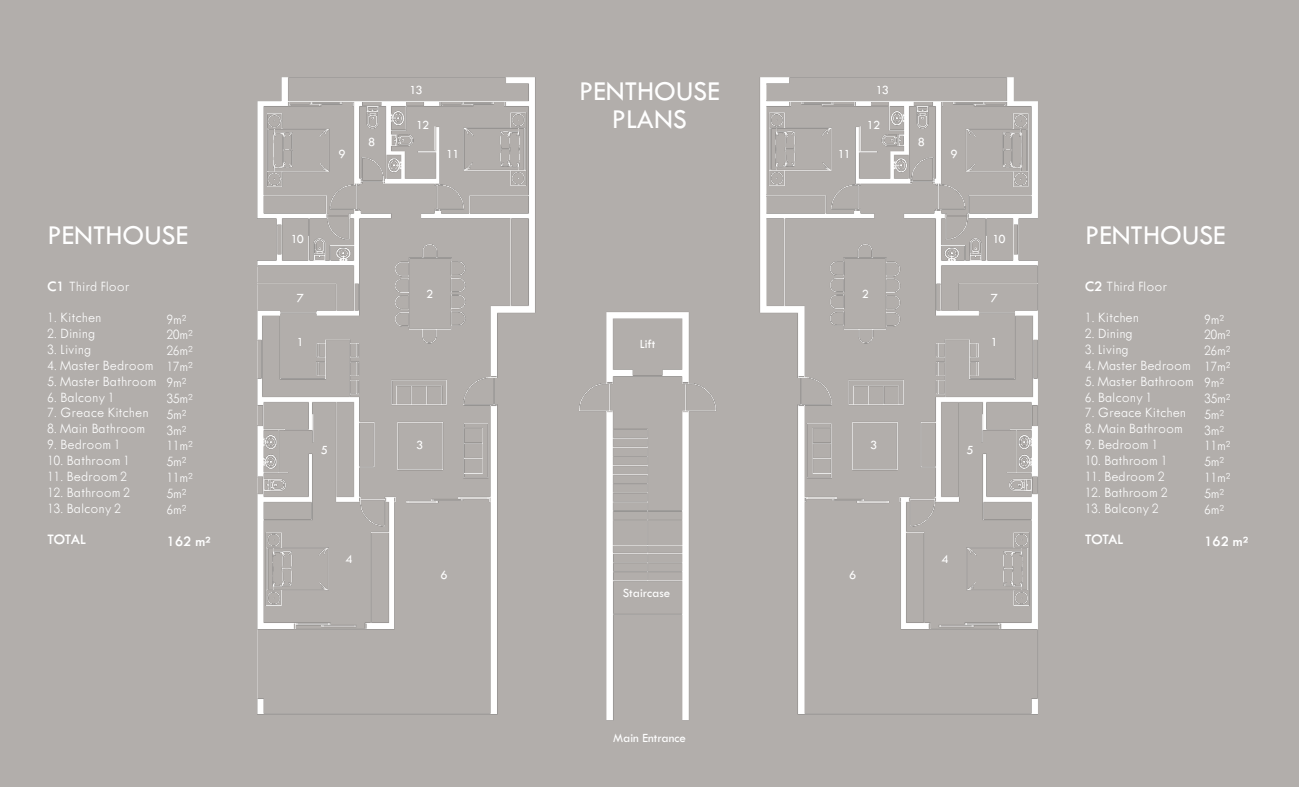
<style>
.page{position:relative;width:1299px;height:787px;background:#b2aeab}
.page>*{position:absolute;margin:0;border:0;box-sizing:border-box;transform-origin:0 0}
.t1{font:28.3px/28.3px "Tw Cen MT Std";color:#fff;text-align:center}
.t2{font:300 14.7px/15.9px "Tw Cen MT Std";color:#fff;text-align:justify}
.t3{font:600 14.7px "Tw Cen MT Std";letter-spacing:-.01em;color:#fff}
.t4{font:300 14px/15.9px "Tw Cen MT Std";color:#fff;scale:1.05 1}
.t5{font:13px "Tw Cen MT Std";color:#fff}
.s1{font-weight:600}
.s2{font-size:14.7px}
.s3{font-size:14px}
</style>
<div class="page">
<img style="left:257px;top:77px;width:781px;height:643px">
<h1 class="t1" style="left:48px;top:221px;width:142px">PENTHOUSE</h1>
<p class="t2" style="left:48px;top:278px;width:83px"><span class="s1">C1</span> Third Floor</p>
<p class="t2" style="left:48px;top:310px;width:55px">1. Kitchen</p>
<p class="t2" style="left:48px;top:326px;width:49px">2. Dining</p>
<p class="t2" style="left:48px;top:341px;width:45px">3. Living</p>
<p class="t2" style="left:48px;top:357px;width:107px">4. Master Bedroom</p>
<p class="t2" style="left:48px;top:373px;width:110px">5. Master Bathroom</p>
<p class="t2" style="left:48px;top:389px;width:68px">6. Balcony 1</p>
<p class="t2" style="left:48px;top:405px;width:103px">7. Greace Kitchen</p>
<p class="t2" style="left:48px;top:421px;width:99px">8. Main Bathroom</p>
<p class="t2" style="left:48px;top:437px;width:74px">9. Bedroom 1</p>
<p class="t2" style="left:48px;top:452px;width:84px">10. Bathroom 1</p>
<p class="t2" style="left:48px;top:468px;width:81px">11. Bedroom 2</p>
<p class="t2" style="left:48px;top:484px;width:84px">12. Bathroom 2</p>
<p class="t2" style="left:48px;top:500px;width:75px">13. Balcony 2</p>
<p class="t3" style="left:48px;top:532px;width:40px">TOTAL</p>
<p class="t4" style="left:167px;top:311px;width:20px"><span class="s2">9</span>m²</p>
<p class="t2" style="left:167px;top:327px;width:28px">20<span class="s3">m²<br></span>26<span class="s3">m²<br></span>17<span class="s3">m²</span></p>
<p class="t4" style="left:167px;top:375px;width:20px"><span class="s2">9</span>m²</p>
<p class="t2" style="left:167px;top:390px;width:28px">35<span class="s3">m²</span></p>
<p class="t4" style="left:167px;top:406px;width:20px"><span class="s2">5</span>m²<br><span class="s2">3</span>m²</p>
<p class="t2" style="left:167px;top:438px;width:28px">11<span class="s3">m²</span></p>
<p class="t4" style="left:167px;top:454px;width:20px"><span class="s2">5</span>m²</p>
<p class="t2" style="left:167px;top:470px;width:28px">11<span class="s3">m²</span></p>
<p class="t4" style="left:167px;top:486px;width:20px"><span class="s2">5</span>m²<br><span class="s2">6</span>m²</p>
<p class="t3" style="left:167px;top:533px;width:45px">162 <span class="s3">m²</span></p>
<h1 class="t1" style="left:579px;top:77px;width:142px">PENTHOUSE<br>PLANS</h1>
<p class="t5" style="left:409px;top:83px;width:15px">13</p>
<p class="t5" style="left:876px;top:83px;width:15px">13</p>
<p class="t5" style="left:416px;top:118px;width:15px">12</p>
<p class="t5" style="left:867px;top:118px;width:15px">12</p>
<p class="t5" style="left:368px;top:135px;width:9px">8</p>
<p class="t5" style="left:918px;top:135px;width:9px">8</p>
<p class="t5" style="left:339px;top:147px;width:9px">9</p>
<p class="t5" style="left:446px;top:147px;width:15px">11</p>
<p class="t5" style="left:838px;top:147px;width:15px">11</p>
<p class="t5" style="left:950px;top:147px;width:9px">9</p>
<p class="t5" style="left:291px;top:232px;width:15px">10</p>
<p class="t5" style="left:992px;top:232px;width:15px">10</p>
<p class="t5" style="left:426px;top:287px;width:9px">2</p>
<p class="t5" style="left:862px;top:287px;width:9px">2</p>
<p class="t5" style="left:297px;top:291px;width:9px">7</p>
<p class="t5" style="left:991px;top:291px;width:9px">7</p>
<p class="t5" style="left:297px;top:335px;width:9px">1</p>
<p class="t5" style="left:640px;top:337px;width:17px">Lift</p>
<p class="t5" style="left:991px;top:335px;width:9px">1</p>
<p class="t5" style="left:416px;top:438px;width:9px">3</p>
<p class="t5" style="left:870px;top:438px;width:9px">3</p>
<p class="t5" style="left:321px;top:443px;width:9px">5</p>
<p class="t5" style="left:966px;top:443px;width:9px">5</p>
<p class="t5" style="left:346px;top:552px;width:9px">4</p>
<p class="t5" style="left:941px;top:552px;width:9px">4</p>
<p class="t5" style="left:441px;top:568px;width:9px">6</p>
<p class="t5" style="left:849px;top:568px;width:9px">6</p>
<p class="t5" style="left:623px;top:586px;width:49px">Staircase</p>
<p class="t5" style="left:613px;top:731px;width:74px">Main Entrance</p>
<h1 class="t1" style="left:1085px;top:221px;width:142px">PENTHOUSE</h1>
<p class="t2" style="left:1085px;top:278px;width:83px"><span class="s1">C2</span> Third Floor</p>
<p class="t2" style="left:1085px;top:310px;width:55px">1. Kitchen</p>
<p class="t2" style="left:1085px;top:326px;width:49px">2. Dining</p>
<p class="t2" style="left:1085px;top:341px;width:45px">3. Living</p>
<p class="t2" style="left:1085px;top:357px;width:107px">4. Master Bedroom</p>
<p class="t2" style="left:1085px;top:373px;width:110px">5. Master Bathroom</p>
<p class="t2" style="left:1085px;top:389px;width:68px">6. Balcony 1</p>
<p class="t2" style="left:1085px;top:405px;width:103px">7. Greace Kitchen</p>
<p class="t2" style="left:1085px;top:421px;width:99px">8. Main Bathroom</p>
<p class="t2" style="left:1085px;top:437px;width:74px">9. Bedroom 1</p>
<p class="t2" style="left:1085px;top:452px;width:84px">10. Bathroom 1</p>
<p class="t2" style="left:1085px;top:468px;width:81px">11. Bedroom 2</p>
<p class="t2" style="left:1085px;top:484px;width:84px">12. Bathroom 2</p>
<p class="t2" style="left:1085px;top:500px;width:75px">13. Balcony 2</p>
<p class="t3" style="left:1085px;top:532px;width:40px">TOTAL</p>
<p class="t4" style="left:1204px;top:311px;width:20px"><span class="s2">9</span>m²</p>
<p class="t2" style="left:1204px;top:327px;width:28px">20<span class="s3">m²<br></span>26<span class="s3">m²<br></span>17<span class="s3">m²</span></p>
<p class="t4" style="left:1204px;top:375px;width:20px"><span class="s2">9</span>m²</p>
<p class="t2" style="left:1204px;top:390px;width:28px">35<span class="s3">m²</span></p>
<p class="t4" style="left:1204px;top:406px;width:20px"><span class="s2">5</span>m²<br><span class="s2">3</span>m²</p>
<p class="t2" style="left:1204px;top:438px;width:28px">11<span class="s3">m²</span></p>
<p class="t4" style="left:1204px;top:454px;width:20px"><span class="s2">5</span>m²</p>
<p class="t2" style="left:1204px;top:470px;width:28px">11<span class="s3">m²</span></p>
<p class="t4" style="left:1204px;top:486px;width:20px"><span class="s2">5</span>m²<br><span class="s2">6</span>m²</p>
<p class="t3" style="left:1204px;top:533px;width:45px">162 <span class="s3">m²</span></p>
</div>
